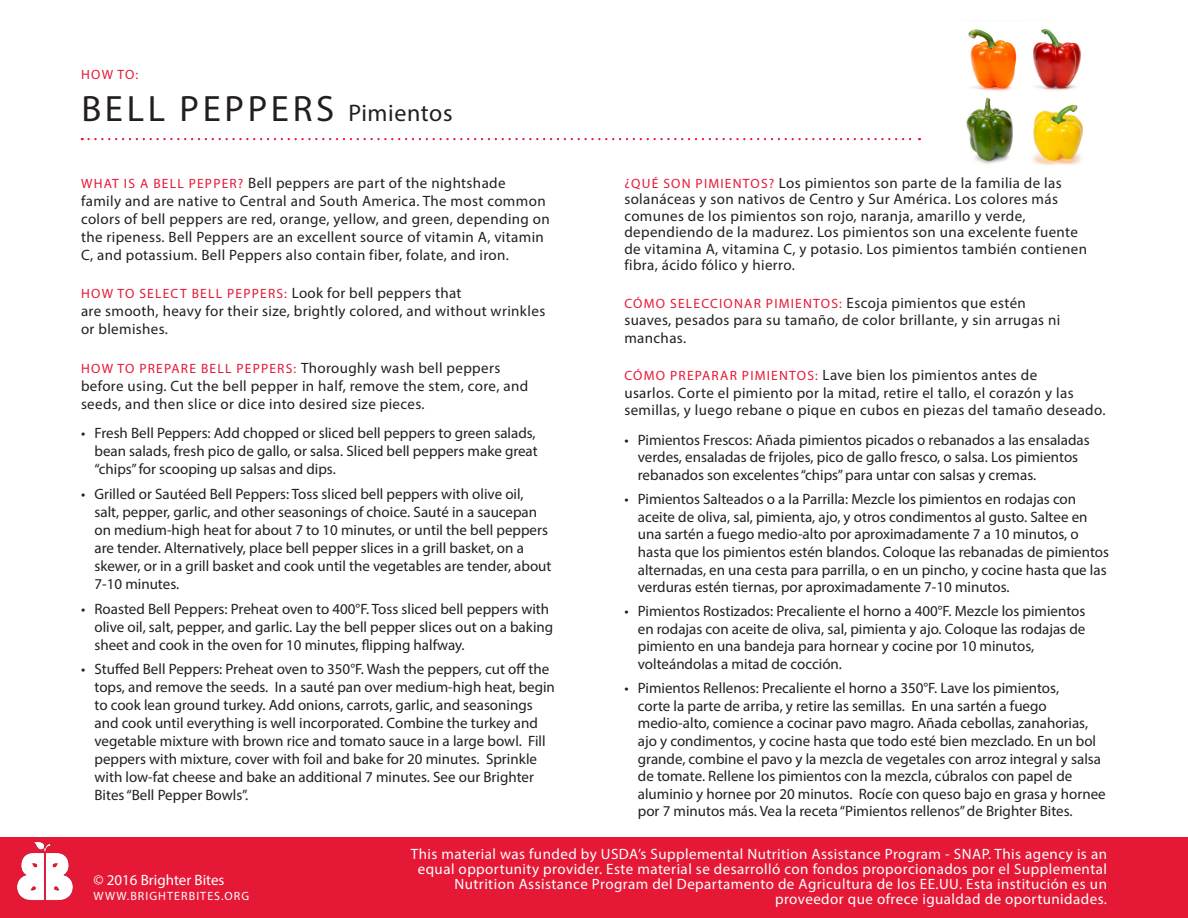
<style>
.page{position:relative;width:1188px;height:918px;background:#fff}
.page>*{position:absolute;margin:0;border:0;box-sizing:border-box;transform-origin:0 0}
.t1{font:36.75px "Myriad Pro";letter-spacing:.1em;color:#231f20}
.t2{font:15px/17.5px "Myriad Pro";color:#231f20}
.t3{font:15px/18px "Myriad Pro";letter-spacing:.025em;color:#231f20}
.t4{font:15px/15px "Myriad Pro";letter-spacing:.03em;color:#fff;text-align:right}
.t5{font:15px "Myriad Pro";color:#fff}
.t6{font:13.5px "Myriad Pro";letter-spacing:.09em;color:#e51836}
.t7{font:12px "Myriad Pro";letter-spacing:.09em;color:#fff}
.s1{font-size:24px}
.s2{font-size:13.5px;color:#e51836}
.s3{font-size:15px;color:#231f20}
</style>
<div class="page">
<svg style="left:89px;top:138px;width:831px;height:2px"></svg>
<img style="left:966px;top:29px;width:117px;height:137px">
<div style="left:0;top:838px;width:1188px;height:80px;background:#e51836"></div>
<img style="left:17px;top:842px;width:56px;height:59px">
<p class="t6" style="left:81px;top:66px;width:59px">HOW TO:</p>
<p class="t1" style="left:81px;top:86px;width:373px">BELL PEPPERS <span class="s1">Pimientos</span></p>
<p class="t3" style="left:81px;top:173px;width:470px"><span class="s2">WHAT IS A BELL PEPPER?</span> Bell peppers are part of the nightshade<br>family and are native to Central and South America. The most common colors of bell peppers are red, orange, yellow, and green, depending on the ripeness. Bell Peppers are an excellent source of vitamin A, vitamin C, and potassium. Bell Peppers also contain fiber, folate, and iron.</p>
<p class="t6" style="left:81px;top:285px;width:382px">HOW TO SELECT BELL PEPPERS: <span class="s3">Look for bell peppers that</span></p>
<p class="t3" style="left:81px;top:302px;width:466px">are smooth, heavy for their size, brightly colored, and without wrinkles or blemishes.</p>
<p class="t3" style="left:81px;top:358px;width:449px"><span class="s2">HOW TO PREPARE BELL PEPPERS:</span> Thoroughly wash bell peppers before using. Cut the bell pepper in half, remove the stem, core, and seeds, and then slice or dice into desired size pieces.</p>
<p class="t2" style="left:94px;top:424px;width:445px;line-height:18px;text-indent:-14px">• Fresh Bell Peppers: Add chopped or sliced bell peppers to green salads, bean salads, fresh pico de gallo, or salsa. Sliced bell peppers make great “chips” for scooping up salsas and dips.</p>
<p class="t2" style="left:94px;top:484px;width:459px;line-height:18px;text-indent:-14px">• Grilled or Sautéed Bell Peppers: Toss sliced bell peppers with olive oil, salt, pepper, garlic, and other seasonings of choice. Sauté in a saucepan on medium-high heat for about 7 to 10 minutes, or until the bell peppers are tender. Alternatively, place bell pepper slices in a grill basket, on a skewer, or in a grill basket and cook until the vegetables are tender, about 7-10 minutes.</p>
<p class="t2" style="left:94px;top:599px;width:460px;line-height:18px;text-indent:-14px">• Roasted Bell Peppers: Preheat oven to 400°F. Toss sliced bell peppers with olive oil, salt, pepper, and garlic. Lay the bell pepper slices out on a baking sheet and cook in the oven for 10 minutes, flipping halfway.</p>
<p class="t2" style="left:94px;top:660px;width:462px;line-height:18px;text-indent:-14px">• Stuffed Bell Peppers: Preheat oven to 350°F. Wash the peppers, cut off the tops, and remove the seeds. In a sauté pan over medium-high heat, begin to cook lean ground turkey. Add onions, carrots, garlic, and seasonings and cook until everything is well incorporated. Combine the turkey and vegetable mixture with brown rice and tomato sauce in a large bowl. Fill peppers with mixture, cover with foil and bake for 20 minutes. Sprinkle with low-fat cheese and bake an additional 7 minutes. See our Brighter Bites “Bell Pepper Bowls”.</p>
<p class="t3" style="left:624px;top:174px;width:464px;line-height:16.5px"><span class="s2">¿QUÉ SON PIMIENTOS?</span> Los pimientos son parte de la familia de las solanáceas y son nativos de Centro y Sur América. Los colores más comunes de los pimientos son rojo, naranja, amarillo y verde, dependiendo de la madurez. Los pimientos son una excelente fuente de vitamina A, vitamina C, y potasio. Los pimientos también contienen fibra, ácido fólico y hierro.</p>
<p class="t6" style="left:625px;top:295px;width:403px">CÓMO SELECCIONAR PIMIENTOS: <span class="s3">Escoja pimientos que estén</span></p>
<p class="t3" style="left:624px;top:311px;width:438px;line-height:17.5px">suaves, pesados para su tamaño, de color brillante, y sin arrugas ni manchas.</p>
<p class="t3" style="left:624px;top:366px;width:483px;line-height:17.5px"><span class="s2">CÓMO PREPARAR PIMIENTOS:</span> Lave bien los pimientos antes de<br>usarlos. Corte el pimiento por la mitad, retire el tallo, el corazón y las semillas, y luego rebane o pique en cubos en piezas del tamaño deseado.</p>
<p class="t2" style="left:638px;top:431px;width:453px;text-indent:-14px">• Pimientos Frescos: Añada pimientos picados o rebanados a las ensaladas verdes, ensaladas de frijoles, pico de gallo fresco, o salsa. Los pimientos rebanados son excelentes “chips” para untar con salsas y cremas.</p>
<p class="t2" style="left:638px;top:490px;width:473px;text-indent:-14px">• Pimientos Salteados o a la Parrilla: Mezcle los pimientos en rodajas con aceite de oliva, sal, pimienta, ajo, y otros condimentos al gusto. Saltee en una sartén a fuego medio-alto por aproximadamente 7 a 10 minutos, o hasta que los pimientos estén blandos. Coloque las rebanadas de pimientos alternadas, en una cesta para parrilla, o en un pincho, y cocine hasta que las verduras estén tiernas, por aproximadamente 7-10 minutos.</p>
<p class="t2" style="left:638px;top:602px;width:449px;text-indent:-14px">• Pimientos Rostizados: Precaliente el horno a 400°F. Mezcle los pimientos en rodajas con aceite de oliva, sal, pimienta y ajo. Coloque las rodajas de pimiento en una bandeja para hornear y cocine por 10 minutos, volteándolas a mitad de cocción.</p>
<p class="t2" style="left:638px;top:679px;width:469px;text-indent:-14px">• Pimientos Rellenos: Precaliente el horno a 350°F. Lave los pimientos,<br>corte la parte de arriba, y retire las semillas. En una sartén a fuego medio-alto, comience a cocinar pavo magro. Añada cebollas, zanahorias, ajo y condimentos, y cocine hasta que todo esté bien mezclado. En un bol grande, combine el pavo y la mezcla de vegetales con arroz integral y salsa de tomate. Rellene los pimientos con la mezcla, cúbralos con papel de aluminio y hornee por 20 minutos. Rocíe con queso bajo en grasa y hornee por 7 minutos más. Vea la receta “Pimientos rellenos” de Brighter Bites.</p>
<p class="t5" style="left:94px;top:870px;width:132px">© 2016 Brighter Bites</p>
<p class="t7" style="left:94px;top:888px;width:157px">WWW.BRIGHTERBITES.ORG</p>
<p class="t4" style="left:411px;top:846px;width:698px">This material was funded by USDA’s Supplemental Nutrition Assistance Program - SNAP. This agency is an equal opportunity provider. Este material se desarrolló con fondos proporcionados por el Supplemental Nutrition Assistance Program del Departamento de Agricultura de los EE.UU. Esta institución es un proveedor que ofrece igualdad de oportunidades.</p>
</div>
